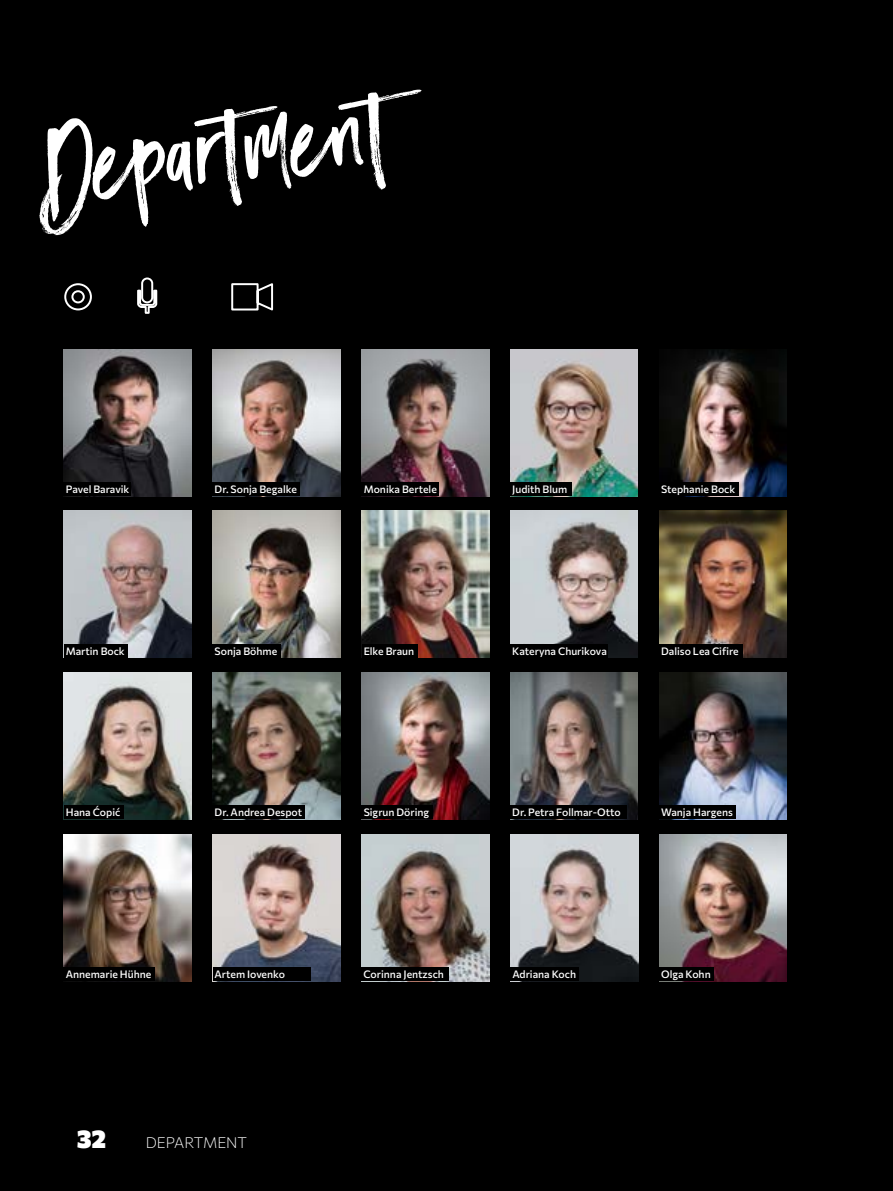
<style>
.page{position:relative;width:893px;height:1191px;background:#000}
.page>*{position:absolute;margin:0;border:0;box-sizing:border-box;transform-origin:0 0}
.t1{font:105px "Black Diamond";color:#fff}
.t2{font:900 25.2px "Commissioner";color:#fff}
.t3{font:200 15px "Commissioner";color:#fff}
.t4{font:500 10.5px "Commissioner";color:#fff}
</style>
<div class="page">
<img style="left:659px;top:672px;width:128px;height:147px">
<div style="left:659px;top:805px;width:77px;height:14px;background:#000"></div>
<img style="left:362px;top:511px;width:127px;height:146px">
<div style="left:362px;top:644px;width:55px;height:13px;background:#000"></div>
<img style="left:362px;top:672px;width:127px;height:147px">
<div style="left:362px;top:805px;width:71px;height:14px;background:#000"></div>
<img style="left:213px;top:672px;width:127px;height:147px">
<div style="left:213px;top:805px;width:92px;height:14px;background:#000"></div>
<img style="left:64px;top:511px;width:127px;height:146px">
<div style="left:64px;top:644px;width:64px;height:13px;background:#000"></div>
<img style="left:362px;top:349px;width:127px;height:147px">
<div style="left:362px;top:482px;width:77px;height:14px;background:#000"></div>
<img style="left:659px;top:349px;width:128px;height:147px">
<div style="left:659px;top:482px;width:79px;height:14px;background:#000"></div>
<img style="left:64px;top:672px;width:127px;height:147px">
<div style="left:64px;top:805px;width:60px;height:14px;background:#000"></div>
<img style="left:510px;top:834px;width:128px;height:147px">
<div style="left:510px;top:967px;width:69px;height:14px;background:#000"></div>
<img style="left:659px;top:511px;width:128px;height:146px">
<div style="left:659px;top:644px;width:83px;height:13px;background:#000"></div>
<img style="left:659px;top:834px;width:128px;height:147px">
<div style="left:659px;top:967px;width:54px;height:14px;background:#000"></div>
<img style="left:213px;top:349px;width:127px;height:147px">
<div style="left:213px;top:482px;width:87px;height:14px;background:#000"></div>
<img style="left:213px;top:511px;width:127px;height:146px">
<div style="left:213px;top:644px;width:68px;height:13px;background:#000"></div>
<img style="left:64px;top:834px;width:127px;height:147px">
<div style="left:64px;top:967px;width:91px;height:14px;background:#000"></div>
<img style="left:361px;top:834px;width:128px;height:147px">
<div style="left:361px;top:967px;width:88px;height:14px;background:#000"></div>
<img style="left:510px;top:349px;width:128px;height:147px">
<div style="left:510px;top:482px;width:62px;height:14px;background:#000"></div>
<img style="left:64px;top:349px;width:127px;height:147px">
<div style="left:64px;top:482px;width:67px;height:14px;background:#000"></div>
<img style="left:510px;top:511px;width:128px;height:146px">
<div style="left:510px;top:644px;width:98px;height:13px;background:#000"></div>
<img style="left:213px;top:834px;width:127px;height:147px">
<div style="left:213px;top:967px;width:97px;height:14px;background:#000"></div>
<svg style="left:64px;top:277px;width:210px;height:37px"></svg>
<img style="left:510px;top:672px;width:128px;height:147px">
<div style="left:510px;top:805px;width:117px;height:14px;background:#000"></div>
<h1 class="t1" style="left:39px;top:100px;width:347px;rotate:-6deg">Department</h1>
<p class="t4" style="left:66px;top:481px;width:65px">Pavel Baravik</p>
<p class="t4" style="left:512px;top:481px;width:56px">Judith Blum</p>
<p class="t4" style="left:215px;top:481px;width:84px">Dr. Sonja Begalke</p>
<p class="t4" style="left:364px;top:481px;width:75px">Monika Bertele</p>
<p class="t4" style="left:661px;top:481px;width:76px">Stephanie Bock</p>
<p class="t4" style="left:66px;top:642px;width:60px">Martin Bock</p>
<p class="t4" style="left:215px;top:642px;width:64px">Sonja Böhme</p>
<p class="t4" style="left:364px;top:642px;width:52px">Elke Braun</p>
<p class="t4" style="left:512px;top:642px;width:96px">Kateryna Churikova</p>
<p class="t4" style="left:661px;top:642px;width:79px">Daliso Lea Cifire</p>
<p class="t4" style="left:66px;top:804px;width:56px">Hana Ćopić</p>
<p class="t4" style="left:215px;top:804px;width:89px">Dr. Andrea Despot</p>
<p class="t4" style="left:364px;top:804px;width:67px">Sigrun Döring</p>
<p class="t4" style="left:512px;top:804px;width:110px">Dr. Petra Follmar-Otto</p>
<p class="t4" style="left:661px;top:804px;width:73px">Wanja Hargens</p>
<p class="t4" style="left:66px;top:966px;width:87px">Annemarie Hühne</p>
<p class="t4" style="left:363px;top:966px;width:82px">Corinna Jentzsch</p>
<p class="t4" style="left:215px;top:966px;width:72px">Artem Iovenko</p>
<p class="t4" style="left:512px;top:966px;width:65px">Adriana Koch</p>
<p class="t4" style="left:661px;top:966px;width:51px">Olga Kohn</p>
<h2 class="t2" style="left:77px;top:1117px;width:31px">32</h2>
<h3 class="t3" style="left:146px;top:1130px;width:91px">DEPARTMENT</h3>
</div>
